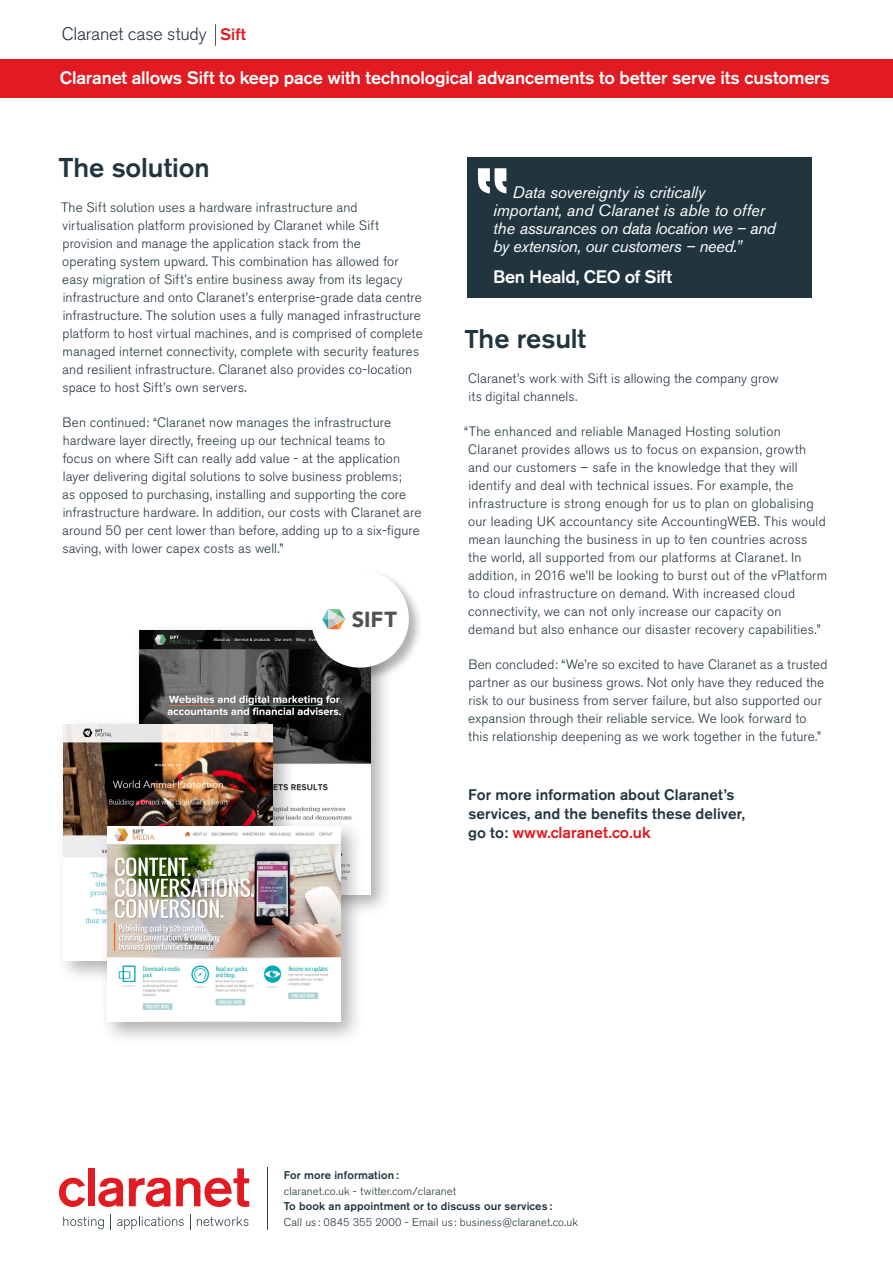
<style>
.page{position:relative;width:893px;height:1263px;background:#fff}
.page>*{position:absolute;margin:0;border:0;box-sizing:border-box;transform-origin:0 0}
.Text_Para{font:500 27px "Akzidenz Grotesk BQ";color:#21353f}
.t1{font:900 21.75px "Avenir";color:#4f5152}
.Long_title{font:500 18px "Akzidenz Grotesk BQ";letter-spacing:-.01em;color:#fff}
.Text_intro{font:300 18px "Akzidenz Grotesk BQ";letter-spacing:-.015em;color:#21353f}
.Text{font:500 18px "Akzidenz Grotesk BQ";letter-spacing:-.015em;color:#fff}
.Text-2{font:italic 16.5px/18px "Akzidenz Grotesk BQ";letter-spacing:-.015em;color:#fff}
.Text_Para-2{font:500 15.9px "Akzidenz Grotesk BQ";color:#e21a21}
.Text_Para-3{font:500 15.15px/18.8px "Akzidenz Grotesk BQ";letter-spacing:.005em;color:#21353f}
.Text_Para-4{font:300 13.5px/18px "Akzidenz Grotesk BQ";letter-spacing:.01em;color:#21353f}
.t2{font:300 11.25px "Akzidenz Grotesk BQ";letter-spacing:.01em;color:#21353f}
.t3{font:500 11.25px "Akzidenz Grotesk BQ";letter-spacing:.01em;color:#21353f}
.s1{font-weight:500;font-size:16.5px;color:#e21a21}
.s2{font-size:25.5px}
.s3{font-size:15.15px;color:#21353f}
.s4{font-size:10.95px}
</style>
<div class="page">
<hr style="left:267px;top:1167px;width:1px;height:63px;background:#33444d">
<svg style="left:59px;top:1178px;width:26px;height:29px"></svg>
<div style="left:88px;top:1168px;width:7px;height:38px;background:#e21a21"></div>
<svg style="left:98px;top:1178px;width:25px;height:29px"></svg>
<svg style="left:129px;top:1178px;width:41px;height:29px"></svg>
<svg style="left:176px;top:1168px;width:73px;height:39px"></svg>
<svg style="left:110px;top:1214px;width:1px;height:15px"></svg>
<svg style="left:190px;top:1214px;width:1px;height:15px"></svg>
<svg style="left:63px;top:1217px;width:41px;height:12px"></svg>
<svg style="left:197px;top:1217px;width:51px;height:9px"></svg>
<svg style="left:117px;top:1217px;width:67px;height:12px"></svg>
<div style="left:0;top:60px;width:893px;height:38px;background:#e21a21"></div>
<div style="left:468px;top:157px;width:344px;height:141px;background:#21353f"></div>
<svg style="left:215px;top:24px;width:1px;height:22px"></svg>
<div style="left:132px;top:624px;width:260px;height:292px;background:#231f20;opacity:.35"></div>
<img style="left:139px;top:630px;width:232px;height:264px">
<div style="left:56px;top:717px;width:240px;height:266px;background:#231f20;opacity:.35"></div>
<img style="left:64px;top:724px;width:209px;height:236px">
<div style="left:100px;top:818px;width:264px;height:227px;background:#231f20;opacity:.35"></div>
<img style="left:107px;top:826px;width:233px;height:195px">
<div style="left:309px;top:568px;width:114px;height:114px;background:#231f20;opacity:.35"></div>
<div style="left:312px;top:571px;width:96px;height:96px;background:#fff;border-radius:50%"></div>
<div style="left:311px;top:570px;width:98px;height:98px;border:2px solid #fff;border-radius:50%"></div>
<svg style="left:322px;top:609px;width:23px;height:20px"></svg>
<p class="Text_intro" style="left:62px;top:23px;width:186px">Claranet case study <span class="s1">Sift</span></p>
<p class="Long_title" style="left:60px;top:67px;width:772px">Claranet allows Sift to keep pace with technological advancements to better serve its customers</p>
<p class="Text_Para" style="left:58px;top:151px;width:153px">The solution</p>
<p class="Text_Para-4" style="left:61px;top:198px;width:363px">The Sift solution uses a hardware infrastructure and virtualisation platform provisioned by Claranet while Sift provision and manage the application stack from the<br>operating system upward. This combination has allowed for easy migration of Sift’s entire business away from its legacy infrastructure and onto Claranet’s enterprise-grade data centre infrastructure. The solution uses a fully managed infrastructure platform to host virtual machines, and is comprised of complete managed internet connectivity, complete with security features and resilient infrastructure. Claranet also provides co-location space to host Sift’s own servers.</p>
<p class="Text_Para-4" style="left:62px;top:413px;width:361px">Ben continued: “Claranet now manages the infrastructure hardware layer directly, freeing up our technical teams to<br>focus on where Sift can really add value - at the application layer delivering digital solutions to solve business problems;<br>as opposed to purchasing, installing and supporting the core infrastructure hardware. In addition, our costs with Claranet are around 50 per cent lower than before, adding up to a six-figure saving, with lower capex costs as well.”</p>
<p class="t1" style="left:352px;top:601px;width:47px">SIFT</p>
<p class="Text-2" style="left:493px;top:183px;width:284px;text-indent:20px">Data sovereignty is critically important, and Claranet is able to offer the assurances on data location we – and by extension, our customers – need.”</p>
<p class="Text" style="left:493px;top:266px;width:180px">Ben Heald, CEO of Sift</p>
<p class="Text_Para" style="left:464px;top:322px;width:123px"><span class="s2">T</span>he result</p>
<p class="Text_Para-4" style="left:468px;top:369px;width:312px">Claranet’s work with Sift is allowing the company grow its digital channels.</p>
<p class="Text_Para-4" style="left:464px;top:422px;width:365px">“The enhanced and reliable Managed Hosting solution Claranet provides allows us to focus on expansion, growth<br>and our customers – safe in the knowledge that they will identify and deal with technical issues. For example, the infrastructure is strong enough for us to plan on globalising our leading UK accountancy site AccountingWEB. This would mean launching the business in up to ten countries across<br>the world, all supported from our platforms at Claranet. In addition, in 2016 we’ll be looking to burst out of the vPlatform to cloud infrastructure on demand. With increased cloud connectivity, we can not only increase our capacity on demand but also enhance our disaster recovery capabilities.”</p>
<p class="Text_Para-4" style="left:468px;top:655px;width:361px">Ben concluded: “We’re so excited to have Claranet as a trusted partner as our business grows. Not only have they reduced the risk to our business from server failure, but also supported our expansion through their reliable service. We look forward to this relationship deepening as we work together in the future.”</p>
<p class="Text_Para-3" style="left:468px;top:786px;width:278px">For more information about Claranet’s services, and the benefits these deliver,</p>
<p class="Text_Para-2" style="left:468px;top:823px;width:184px"><span class="s3">go to:</span> www.claranet.co.uk</p>
<p class="t3" style="left:284px;top:1168px;width:116px">For more information :</p>
<p class="t2" style="left:284px;top:1184px;width:174px">claranet.co.uk - twitter.com/claranet</p>
<p class="t3" style="left:284px;top:1199px;width:270px">To book an appointment or to discuss our services :</p>
<p class="t2" style="left:284px;top:1216px;width:296px">Call us : <span class="s4">0845 355 2000</span> - Email us : business@claranet.co.uk</p>
</div>
